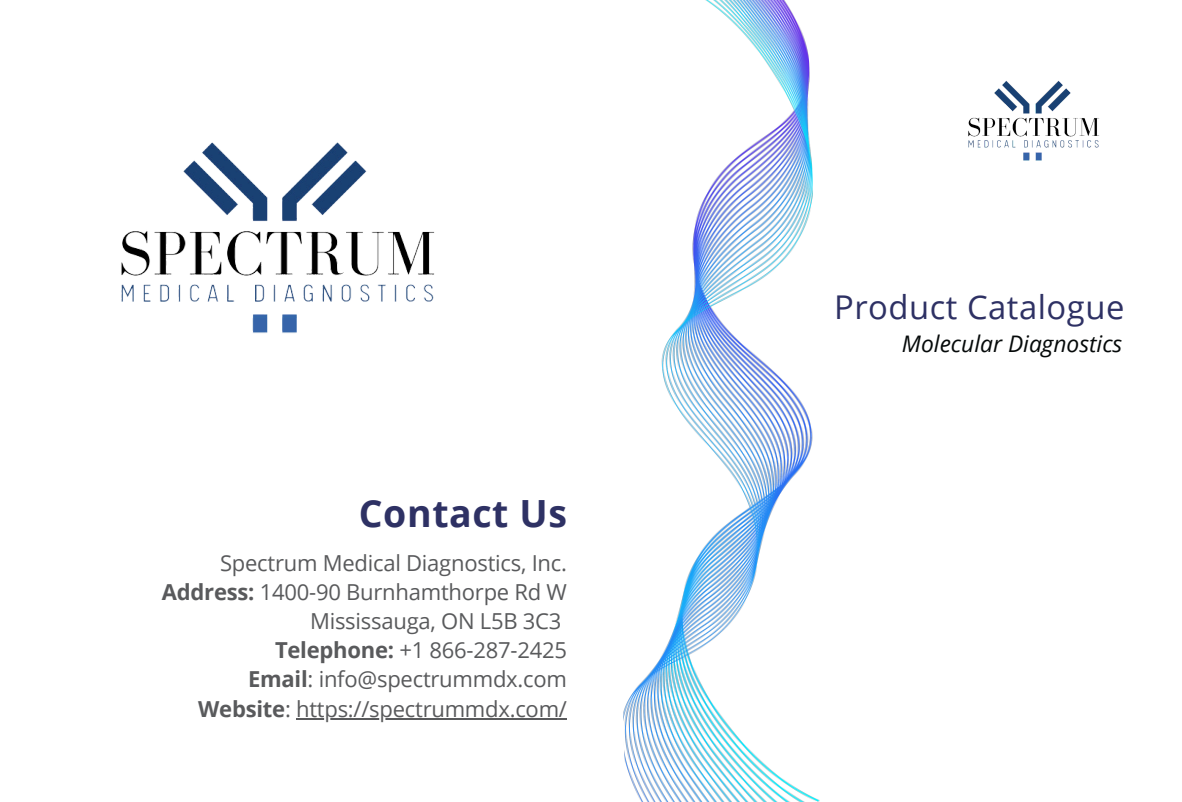
<style>
.page{position:relative;width:1182px;height:802px;background:#fff}
.page>*{position:absolute;margin:0;border:0;box-sizing:border-box;transform-origin:0 0}
.t1{font:700 37.45px "Open Sans";letter-spacing:.015em;color:#2e3164}
.t2{font:32.73px "Open Sans";letter-spacing:.015em;color:#2e3164}
.t3{font:italic 22.82px "Open Sans";color:#050909}
.t4{font:22.01px "Open Sans";letter-spacing:-.01em;color:#595a5c}
.s1{font-weight:700}
</style>
<div class="page">
<img style="left:623px;top:0;width:197px;height:801px">
<img style="left:121px;top:142px;width:314px;height:191px">
<img style="left:968px;top:80px;width:131px;height:81px">
<hr style="left:296px;top:717px;width:270px;height:2px;background:#595a5c">
<h1 class="t1" style="left:359px;top:487px;width:210px">Contact Us</h1>
<p class="t4" style="left:220px;top:547px;width:348px">Spectrum Medical Diagnostics, Inc.</p>
<p class="t4" style="left:162px;top:576px;width:406px"><span class="s1">Address:</span> 1400-90 Burnhamthorpe Rd W</p>
<p class="t4" style="left:310px;top:605px;width:253px">Mississauga, ON L5B 3C3</p>
<p class="t4" style="left:275px;top:634px;width:293px"><span class="s1">Telephone:</span> +1 866-287-2425</p>
<p class="t4" style="left:248px;top:663px;width:320px"><span class="s1">Email</span>: info@spectrummdx.com</p>
<p class="t4" style="left:198px;top:693px;width:370px"><span class="s1">Website</span>: https://spectrummdx.com/</p>
<h2 class="t2" style="left:834px;top:284px;width:292px">Product Catalogue</h2>
<p class="t3" style="left:901px;top:327px;width:222px">Molecular Diagnostics</p>
</div>
